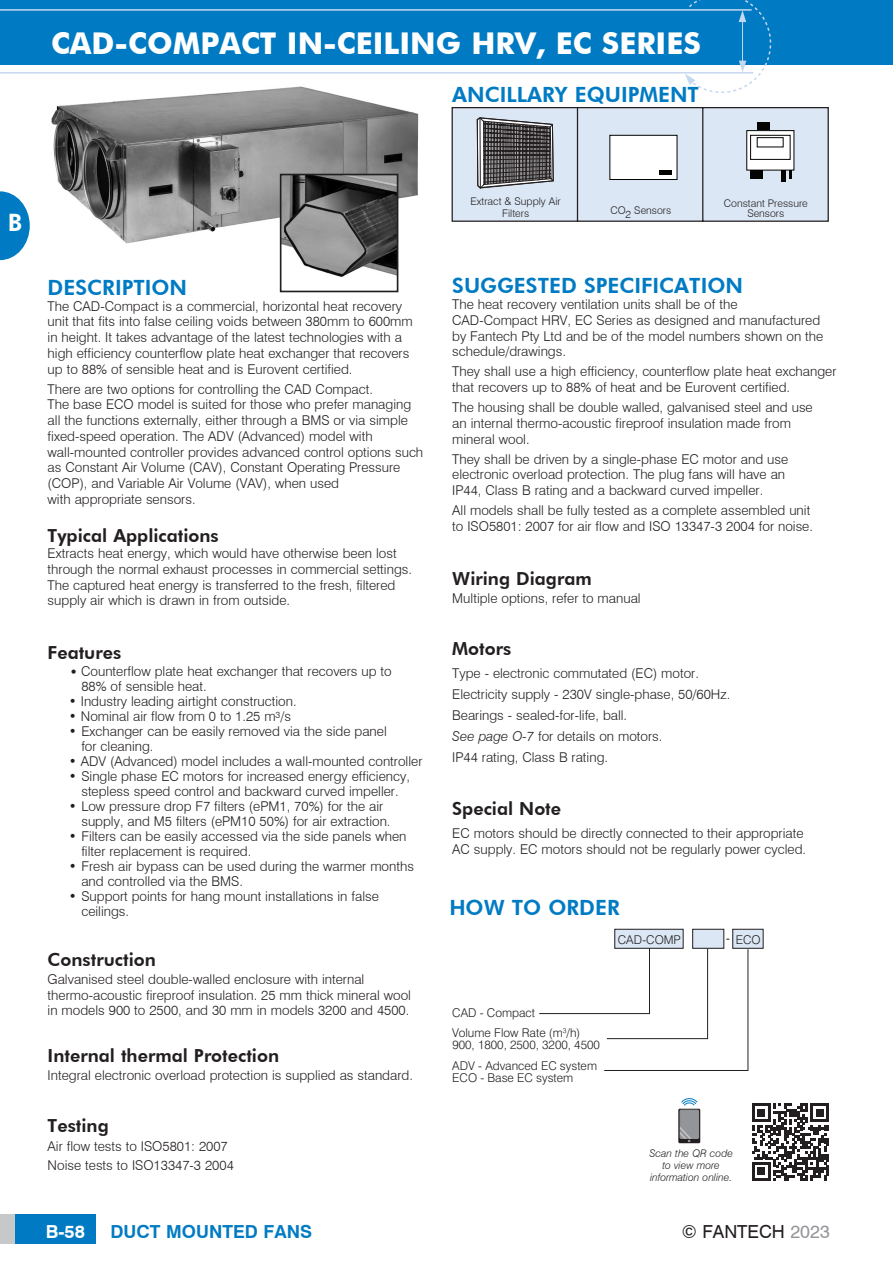
<style>
.page{position:relative;width:893px;height:1263px;background:#fff}
.page>*{position:absolute;margin:0;border:0;box-sizing:border-box;transform-origin:0 0}
.Page_Heads{font:700 30px "Futura BT";color:#fff}
.t1{font:800 24px "Futura BT";color:#fff}
.Features{font:800 21px "Futura BT";color:#007bc3}
.Sub_Heads_normal{font:800 18px "Futura BT";color:#231f20}
.Body_Copy_tighter{font:800 18px "Futura BT";color:#231f20}
.t2{font:700 18px "Swiss 721 BT";color:#007bc3}
.t3{font:18px "Swiss 721 BT";color:#231f20}
.t4{font:700 18px "Swiss 721 BT";color:#fff}
.Body_Copy_tighter-2{font:300 13.5px/15.8px "Swiss 721 BT";color:#231f20}
.Bullet{font:300 13.5px/15px "Swiss 721 BT";color:#231f20}
.t5{font:300 12px/20.2px "Swiss 721 BT";color:#231f20}
.t6{font:300 10.5px/12px "Swiss 721 BT";color:#231f20;text-align:center}
.t7{font:italic 300 10.5px/12px "Swiss 721 BT";color:#231f20;text-align:center}
.Bullet-2{font:4.5px "Zapf Dingbats IT Cby BT";color:#231f20}
.s1{font-style:italic}
.s2{color:#939598}
</style>
<div class="page">
<svg style="left:0;top:191px;width:30px;height:69px"></svg>
<div style="left:0;top:1214px;width:96px;height:30px;background:#007bc3"></div>
<div style="left:0;top:1214px;width:15px;height:30px;background:#c7c8ca"></div>
<div style="left:0;top:0;width:893px;height:64px;background:#007bc3"></div>
<hr style="left:0;top:9px;width:752px;height:2px;background:#c6d8ef">
<hr style="left:0;top:72px;width:753px;height:2px;background:#c6d8ef">
<svg style="left:685px;top:0;width:86px;height:93px"></svg>
<hr style="left:742px;top:16px;width:1px;height:52px;background:#c6d8ef">
<svg style="left:539px;top:929px;width:225px;height:142px"></svg>
<svg style="left:678px;top:1109px;width:22px;height:34px"></svg>
<div style="left:680px;top:1110px;width:19px;height:28px;background:#939598"></div>
<div style="left:680px;top:1110px;width:19px;height:28px;border:1px solid #939598"></div>
<svg style="left:680px;top:1126px;width:11px;height:16px"></svg>
<svg style="left:681px;top:1098px;width:17px;height:8px"></svg>
<img style="left:51px;top:86px;width:368px;height:166px">
<svg style="left:752px;top:1103px;width:77px;height:78px"></svg>
<img style="left:283px;top:177px;width:112px;height:100px">
<div style="left:280px;top:174px;width:118px;height:118px;border:2px solid #231f20"></div>
<svg style="left:451px;top:107px;width:378px;height:115px;background:#c6ced9"></svg>
<div style="left:781px;top:170px;width:5px;height:11px;background:#040503"></div>
<div style="left:751px;top:170px;width:12px;height:9px;background:#040503"></div>
<div style="left:757px;top:123px;width:12px;height:7px;background:#040503"></div>
<div style="left:659px;top:170px;width:13px;height:5px;background:#040503"></div>
<div style="left:757px;top:137px;width:26px;height:10px;background:#fff;border:1px solid #040503"></div>
<p class="Page_Heads" style="left:51px;top:25px;width:651px">CAD-COMPACT IN-CEILING HRV, EC SERIES</p>
<p class="Features" style="left:452px;top:82px;width:248px">ANCILLARY EQUIPMENT</p>
<h2 class="t1" style="left:8px;top:207px;width:16px">B</h2>
<p class="Features" style="left:48px;top:275px;width:141px">DESCRIPTION</p>
<p class="Body_Copy_tighter-2" style="left:48px;top:298px;width:367px">The CAD-Compact is a commercial, horizontal heat recovery unit that fits into false ceiling voids between 380mm to 600mm in height. It takes advantage of the latest technologies with a high efficiency counterflow plate heat exchanger that recovers up to 88% of sensible heat and is Eurovent certified.</p>
<p class="Body_Copy_tighter-2" style="left:48px;top:381px;width:377px">There are two options for controlling the CAD Compact.<br>The base ECO model is suited for those who prefer managing all the functions externally, either through a BMS or via simple fixed-speed operation. The ADV (Advanced) model with wall-mounted controller provides advanced control options such as Constant Air Volume (CAV), Constant Operating Pressure (COP), and Variable Air Volume (VAV), when used<br>with appropriate sensors.</p>
<p class="Body_Copy_tighter" style="left:48px;top:525px;width:173px">Typical Applications</p>
<p class="Body_Copy_tighter-2" style="left:48px;top:545px;width:366px">Extracts heat energy, which would have otherwise been lost through the normal exhaust processes in commercial settings.<br>The captured heat energy is transferred to the fresh, filtered supply air which is drawn in from outside.</p>
<p class="Sub_Heads_normal" style="left:48px;top:642px;width:75px">Features</p>
<p class="Bullet-2" style="left:71px;top:670px;width:6px">●</p>
<p class="Bullet" style="left:81px;top:664px;width:312px">Counterflow plate heat exchanger that recovers up to<br>88% of sensible heat.</p>
<p class="Bullet" style="left:69px;top:694px;width:229px">• Industry leading airtight construction.</p>
<p class="Bullet" style="left:69px;top:709px;width:224px">• Nominal air flow from 0 to 1.25 m<sup>3</sup>/s</p>
<p class="Bullet" style="left:81px;top:724px;width:307px;text-indent:-12px">• Exchanger can be easily removed via the side panel for cleaning.</p>
<p class="Bullet" style="left:69px;top:754px;width:355px">• ADV (Advanced) model includes a wall-mounted controller</p>
<p class="Bullet" style="left:69px;top:769px;width:343px;text-align:center">• Single phase EC motors for increased energy efficiency, stepless speed control and backward curved impeller.</p>
<p class="Bullet" style="left:81px;top:799px;width:311px;text-indent:-12px">• Low pressure drop F7 filters (ePM1, 70%) for the air supply, and M5 filters (ePM10 50%) for air extraction.</p>
<p class="Bullet" style="left:81px;top:829px;width:327px;text-indent:-12px">• Filters can be easily accessed via the side panels when filter replacement is required.</p>
<p class="Bullet" style="left:81px;top:859px;width:334px;text-indent:-12px">• Fresh air bypass can be used during the warmer months and controlled via the BMS.</p>
<p class="Bullet" style="left:81px;top:889px;width:299px;text-indent:-12px">• Support points for hang mount installations in false ceilings.</p>
<p class="Sub_Heads_normal" style="left:48px;top:949px;width:110px">Construction</p>
<p class="Body_Copy_tighter-2" style="left:48px;top:971px;width:365px">Galvanised steel double-walled enclosure with internal thermo-acoustic fireproof insulation. 25 mm thick mineral wool in models 900 to 2500, and 30 mm in models 3200 and 4500.</p>
<p class="Sub_Heads_normal" style="left:48px;top:1045px;width:233px">Internal thermal Protection</p>
<p class="Body_Copy_tighter-2" style="left:48px;top:1067px;width:367px">Integral electronic overload protection is supplied as standard.</p>
<p class="Body_Copy_tighter" style="left:48px;top:1114px;width:63px">Testing</p>
<p class="Body_Copy_tighter-2" style="left:48px;top:1138px;width:182px">Air flow tests to ISO5801: 2007</p>
<p class="Body_Copy_tighter-2" style="left:48px;top:1157px;width:188px">Noise tests to ISO13347-3 2004</p>
<p class="t6" style="left:470px;top:195px;width:92px">Extract &amp; Supply Air<br>Filters</p>
<p class="t6" style="left:610px;top:204px;width:62px">CO2 Sensors</p>
<p class="t6" style="left:724px;top:197px;width:85px;line-height:10.5px">Constant Pressure<br>Sensors</p>
<p class="Features" style="left:452px;top:273px;width:292px">SUGGESTED SPECIFICATION</p>
<p class="Body_Copy_tighter-2" style="left:452px;top:296px;width:373px">The heat recovery ventilation units shall be of the CAD-Compact HRV, EC Series as designed and manufactured by Fantech Pty Ltd and be of the model numbers shown on the schedule/drawings.</p>
<p class="Body_Copy_tighter-2" style="left:452px;top:364px;width:386px">They shall use a high efficiency, counterflow plate heat exchanger that recovers up to 88% of heat and be Eurovent certified.</p>
<p class="Body_Copy_tighter-2" style="left:452px;top:399px;width:362px">The housing shall be double walled, galvanised steel and use an internal thermo-acoustic fireproof insulation made from mineral wool.</p>
<p class="Body_Copy_tighter-2" style="left:452px;top:451px;width:338px">They shall be driven by a single-phase EC motor and use electronic overload protection. The plug fans will have an<br>IP44, Class B rating and a backward curved impeller.</p>
<p class="Body_Copy_tighter-2" style="left:452px;top:502px;width:362px">All models shall be fully tested as a complete assembled unit to ISO5801: 2007 for air flow and ISO 13347-3 2004 for noise.</p>
<p class="Sub_Heads_normal" style="left:452px;top:567px;width:141px">Wiring Diagram</p>
<p class="Body_Copy_tighter-2" style="left:452px;top:590px;width:190px">Multiple options, refer to manual</p>
<p class="Sub_Heads_normal" style="left:452px;top:638px;width:61px">Motors</p>
<p class="Body_Copy_tighter-2" style="left:452px;top:663px;width:280px;line-height:21px">Type - electronic commutated (EC) motor.<br>Electricity supply - 230V single-phase, 50/60Hz.<br>Bearings - sealed-for-life, ball.<br><span class="s1">See page O-7</span> for details on motors.<br>IP44 rating, Class B rating.</p>
<p class="Sub_Heads_normal" style="left:452px;top:798px;width:110px">Special Note</p>
<p class="Body_Copy_tighter-2" style="left:452px;top:825px;width:355px">EC motors should be directly connected to their appropriate<br>AC supply. EC motors should not be regularly power cycled.</p>
<p class="Features" style="left:449px;top:895px;width:172px">HOW TO ORDER</p>
<p class="t5" style="left:618px;top:929px;width:65px">CAD-COMP</p>
<p class="t5" style="left:736px;top:929px;width:26px">ECO</p>
<p class="t5" style="left:452px;top:1002px;width:130px">CAD - Compact<br>Volume Flow Rate (m<sup>3</sup>/h)</p>
<p class="t5" style="left:452px;top:1035px;width:149px">900, 1800, 2500, 3200, 4500<br>ADV - Advanced EC system</p>
<p class="t5" style="left:452px;top:1067px;width:123px">ECO - Base EC system</p>
<p class="t7" style="left:649px;top:1147px;width:85px">Scan the QR code to view more</p>
<p class="t7" style="left:650px;top:1171px;width:84px">information online.</p>
<h3 class="t2" style="left:111px;top:1220px;width:203px">DUCT MOUNTED FANS</h3>
<h3 class="t4" style="left:46px;top:1220px;width:41px">B-58</h3>
<h3 class="t3" style="left:682px;top:1220px;width:149px">© FANTECH <span class="s2">2023</span></h3>
</div>
